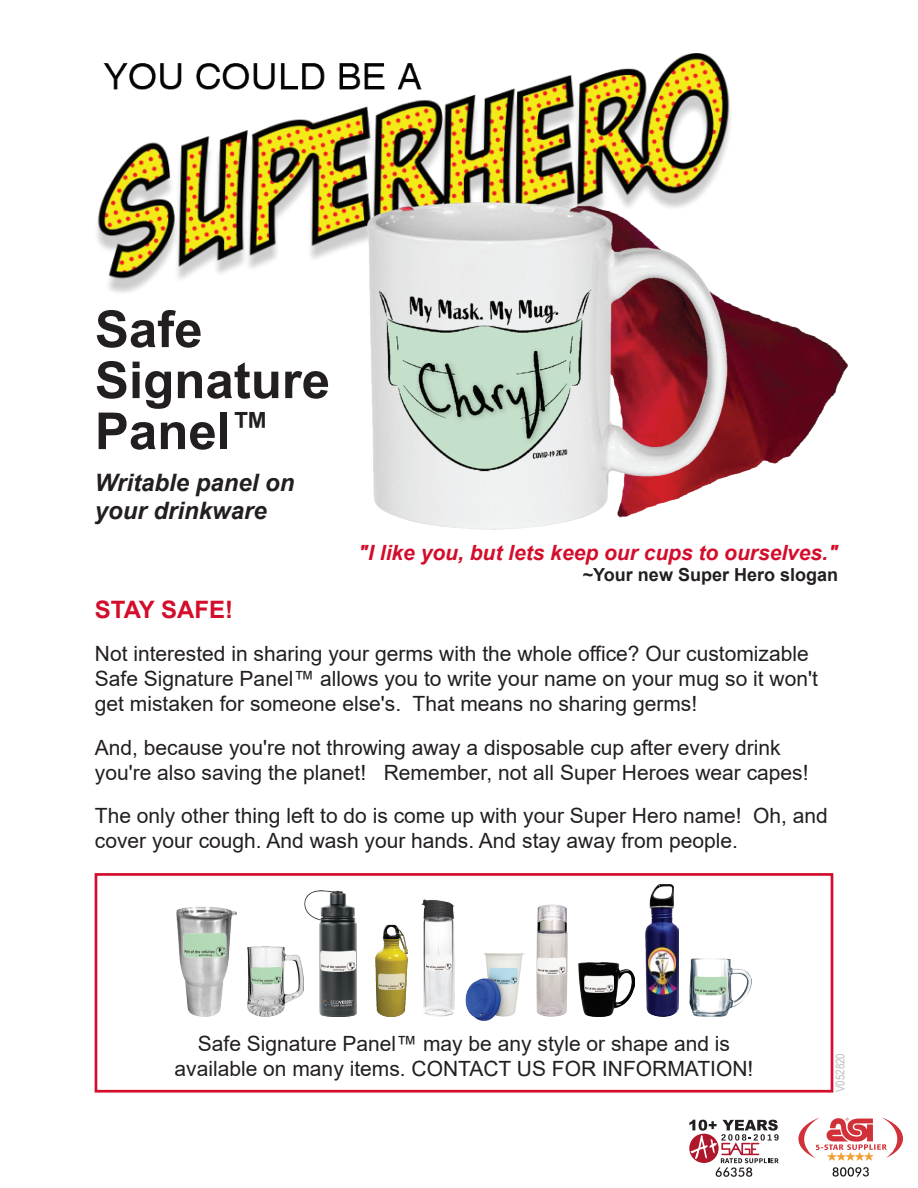
<style>
.page{position:relative;width:918px;height:1188px;background:#fff}
.page>*{position:absolute;margin:0;border:0;box-sizing:border-box;transform-origin:0 0}
.t1{font:700 51px/51px "Arial";color:#231f20}
.t2{font:italic 700 24px/28.8px "Arial";color:#231f20}
.t3{font:700 24px "Arial";color:#d30d2b}
.t4{font:21px/25.2px "Arial";color:#231f20}
.t5{font:italic 700 21px "Arial";color:#d30d2b}
.t6{font:700 18px "Arial";color:#231f20}
.t7{font:12px "Arial Narrow";color:#bcbdc0}
</style>
<div class="page">
<svg style="left:798px;top:1117px;width:105px;height:44px"></svg>
<svg style="left:833px;top:1167px;width:36px;height:10px"></svg>
<svg style="left:689px;top:1120px;width:90px;height:57px"></svg>
<img style="left:97px;top:54px;width:634px;height:239px">
<img style="left:368px;top:202px;width:479px;height:327px">
<img style="left:305px;top:890px;width:51px;height:126px">
<img style="left:321px;top:951px;width:34px;height:20px">
<img style="left:421px;top:900px;width:34px;height:116px">
<img style="left:426px;top:955px;width:26px;height:15px">
<img style="left:646px;top:885px;width:32px;height:131px">
<img style="left:648px;top:945px;width:30px;height:51px">
<img style="left:536px;top:905px;width:31px;height:111px">
<img style="left:537px;top:958px;width:29px;height:17px">
<img style="left:176px;top:907px;width:61px;height:109px">
<img style="left:184px;top:931px;width:42px;height:28px">
<img style="left:579px;top:962px;width:55px;height:55px">
<img style="left:585px;top:975px;width:28px;height:17px">
<img style="left:248px;top:947px;width:56px;height:70px">
<img style="left:252px;top:965px;width:30px;height:19px">
<img style="left:689px;top:958px;width:62px;height:59px">
<img style="left:695px;top:975px;width:31px;height:20px">
<img style="left:376px;top:924px;width:32px;height:93px">
<img style="left:379px;top:974px;width:26px;height:15px">
<img style="left:466px;top:953px;width:59px;height:67px">
<div style="left:95px;top:873px;width:738px;height:220px;border:3px solid #d30d2b"></div>
<h1 class="t1" style="left:95px;top:304px;width:237px">Safe<br>Signature<br>Panel<sup>™</sup></h1>
<p class="t2" style="left:95px;top:468px;width:201px">Writable panel on your drinkware</p>
<p class="t5" style="left:358px;top:538px;width:481px">"I like you, but lets keep our cups to ourselves."</p>
<p class="t6" style="left:583px;top:562px;width:257px">~Your new Super Hero slogan</p>
<p class="t3" style="left:95px;top:592px;width:140px">STAY SAFE!</p>
<p class="t4" style="left:95px;top:641px;width:725px">Not interested in sharing your germs with the whole office? Our customizable<br>Safe Signature Panel™ allows you to write your name on your mug so it won't get mistaken for someone else's. That means no sharing germs!</p>
<p class="t4" style="left:95px;top:734px;width:715px">And, because you're not throwing away a disposable cup after every drink you're also saving the planet! Remember, not all Super Heroes wear capes!</p>
<p class="t4" style="left:95px;top:803px;width:735px">The only other thing left to do is come up with your Super Hero name! Oh, and cover your cough. And wash your hands. And stay away from people.</p>
<p class="t4" style="left:175px;top:1031px;width:580px;text-align:center">Safe Signature Panel™ may be any style or shape and is available on many items. CONTACT US FOR INFORMATION!</p>
<p class="t7" style="left:831px;top:1092px;width:41px;rotate:-90deg">V052820</p>
</div>
